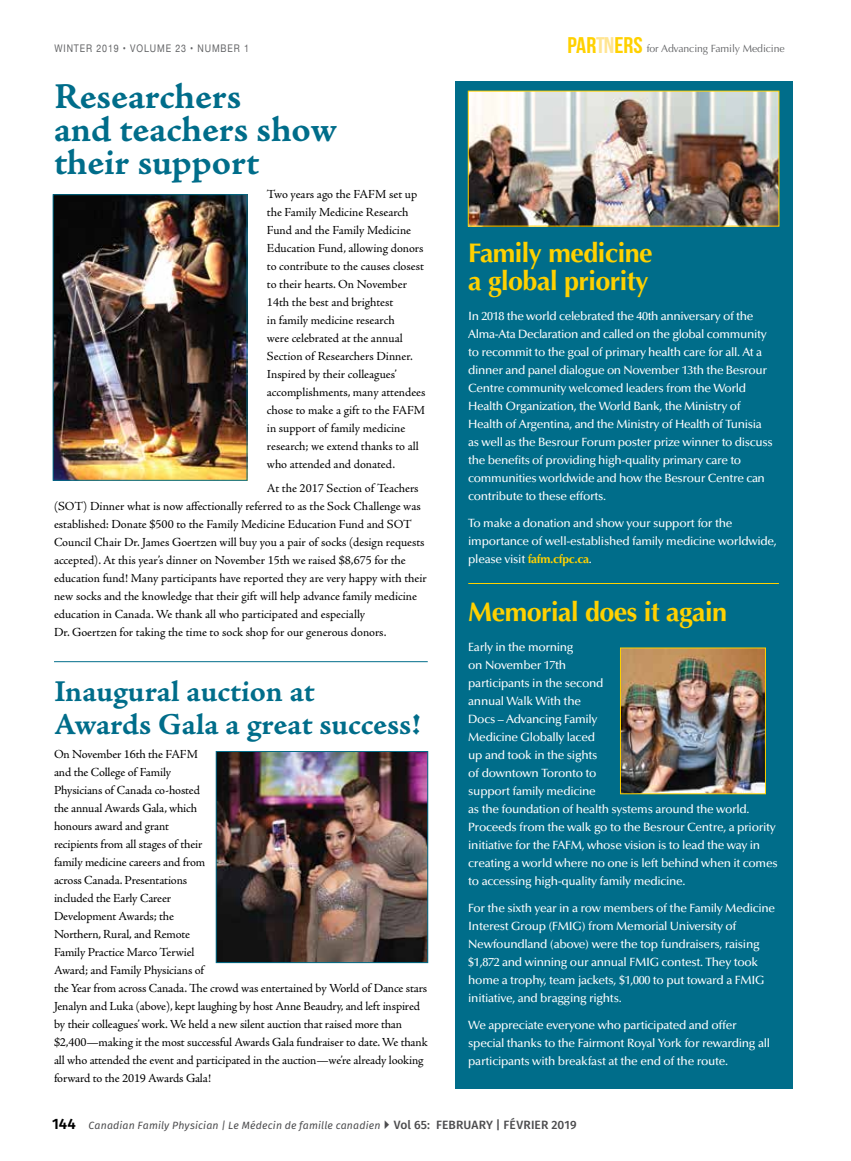
<style>
.page{position:relative;width:851px;height:1161px;background:#fff}
.page>*{position:absolute;margin:0;border:0;box-sizing:border-box;transform-origin:0 0}
.t1{font:36px/33px "Adobe Jenson Pro Bold Capt";letter-spacing:-.005em;color:#006d8a}
.t2{font:30px/33px "Adobe Jenson Pro Bold Capt";color:#006d8a}
.t3{font:700 27px/28.5px "Optima";letter-spacing:-.02em;color:#ffd100}
.t4{font:12.3px/18px "Adobe Jenson Pro";letter-spacing:-.005em;color:#000}
.t5{font:500 12px/18px "Optima";letter-spacing:-.025em;color:#fff}
.t6{font:italic 10.5px "Fira Sans";letter-spacing:.015em;color:#4d4d4f}
.t7{font:10.5px "Optima";letter-spacing:-.01em;color:#636466}
.t8{font:10.5px "Helvetica Neue";letter-spacing:.1em;color:#636466;scale:.84 1}
.s1{font-family:"Bebas Neue";font-size:22.65px;color:#ffd100}
.s2{font-family:"Bebas Neue";font-size:22.65px;color:#ffe593}
.s3{font-weight:700;color:#ffd100}
.s4{font-weight:600;font-style:normal;font-size:15px;color:#000}
.s5{font-weight:500;font-style:normal;font-size:12px}
</style>
<div class="page">
<hr style="left:54px;top:661px;width:374px;height:1px;background:#006d8a">
<div style="left:454px;top:81px;width:338px;height:1008px;background:#006d8a"></div>
<img style="left:55px;top:196px;width:190px;height:283px">
<div style="left:53px;top:194px;width:194px;height:287px;border:1px solid #006d8a"></div>
<img style="left:218px;top:753px;width:208px;height:208px">
<div style="left:216px;top:751px;width:212px;height:212px;border:1px solid #006d8a"></div>
<img style="left:470px;top:93px;width:307px;height:131px">
<hr style="left:468px;top:583px;width:310px;height:1px;background:#ffd100">
<img style="left:622px;top:650px;width:141px;height:142px">
<div style="left:620px;top:648px;width:145px;height:146px;border:1px solid #ffd100"></div>
<p class="t8" style="left:54px;top:40px;width:233px">WINTER 2019 • VOLUME 23 • NUMBER 1</p>
<p class="t7" style="left:567px;top:43px;width:219px"><span class="s1">PAR</span><span class="s2">TN</span><span class="s1">ERS</span> for Advancing Family Medicine</p>
<h1 class="t1" style="left:54px;top:81px;width:284px">Researchers<br>and teachers show their support</h1>
<p class="t4" style="left:267px;top:185px;width:160px">Two years ago the FAFM set up the Family Medicine Research<br>Fund and the Family Medicine<br>Education Fund, allowing donors to contribute to the causes closest to their hearts. On November<br>14th the best and brightest<br>in family medicine research<br>were celebrated at the annual<br>Section of Researchers Dinner.<br>Inspired by their colleagues’ accomplishments, many attendees chose to make a gift to the FAFM in support of family medicine research; we extend thanks to all who attended and donated.</p>
<p class="t4" style="left:54px;top:479px;width:374px;text-indent:213px">At the 2017 Section of Teachers (SOT) Dinner what is now affectionally referred to as the Sock Challenge was established: Donate $500 to the Family Medicine Education Fund and SOT Council Chair Dr. James Goertzen will buy you a pair of socks (design requests accepted). At this year’s dinner on November 15th we raised $8,675 for the education fund! Many participants have reported they are very happy with their new socks and the knowledge that their gift will help advance family medicine education in Canada. We thank all who participated and especially<br>Dr. Goertzen for taking the time to sock shop for our generous donors.</p>
<h2 class="t2" style="left:54px;top:676px;width:368px">Inaugural auction at<br>Awards Gala a great success!</h2>
<p class="t4" style="left:54px;top:745px;width:375px">On November 16th the FAFM<br>and the College of Family<br>Physicians of Canada co-hosted<br>the annual Awards Gala, which<br>honours award and grant<br>recipients from all stages of their<br>family medicine careers and from<br>across Canada. Presentations<br>included the Early Career<br>Development Awards; the<br>Northern, Rural, and Remote<br>Family Practice Marco Terwiel<br>Award; and Family Physicians of<br>the Year from across Canada. The crowd was entertained by World of Dance stars Jenalyn and Luka (above), kept laughing by host Anne Beaudry, and left inspired by their colleagues’ work. We held a new silent auction that raised more than $2,400—making it the most successful Awards Gala fundraiser to date. We thank all who attended the event and participated in the auction—we’re already looking forward to the 2019 Awards Gala!</p>
<h3 class="t3" style="left:468px;top:239px;width:186px">Family medicine a global priority</h3>
<p class="t5" style="left:468px;top:307px;width:306px">In 2018 the world celebrated the 40th anniversary of the Alma-Ata Declaration and called on the global community to recommit to the goal of primary health care for all. At a dinner and panel dialogue on November 13th the Besrour Centre community welcomed leaders from the World Health Organization, the World Bank, the Ministry of Health of Argentina, and the Ministry of Health of Tunisia as well as the Besrour Forum poster prize winner to discuss the benefits of providing high-quality primary care to communities worldwide and how the Besrour Centre can contribute to these efforts.</p>
<p class="t5" style="left:468px;top:514px;width:310px">To make a donation and show your support for the importance of well-established family medicine worldwide, please visit <span class="s3">fafm.cfpc.ca</span>.</p>
<h3 class="t3" style="left:468px;top:598px;width:260px">Memorial does it again</h3>
<p class="t5" style="left:468px;top:638px;width:311px">Early in the morning<br>on November 17th<br>participants in the second<br>annual Walk With the<br>Docs – Advancing Family<br>Medicine Globally laced<br>up and took in the sights<br>of downtown Toronto to<br>support family medicine<br>as the foundation of health systems around the world.<br>Proceeds from the walk go to the Besrour Centre, a priority initiative for the FAFM, whose vision is to lead the way in creating a world where no one is left behind when it comes to accessing high-quality family medicine.</p>
<p class="t5" style="left:468px;top:899px;width:308px">For the sixth year in a row members of the Family Medicine Interest Group (FMIG) from Memorial University of Newfoundland (above) were the top fundraisers, raising $1,872 and winning our annual FMIG contest. They took home a trophy, team jackets, $1,000 to put toward a FMIG initiative, and bragging rights.</p>
<p class="t5" style="left:468px;top:1016px;width:303px">We appreciate everyone who participated and offer special thanks to the Fairmont Royal York for rewarding all participants with breakfast at the end of the route.</p>
<p class="t6" style="left:52px;top:1117px;width:526px"><span class="s4">144</span> Canadian Family Physician | Le Médecin de famille canadien <span class="s5">Vol 65: FEBRUARY | FÉVRIER 2019</span></p>
</div>
